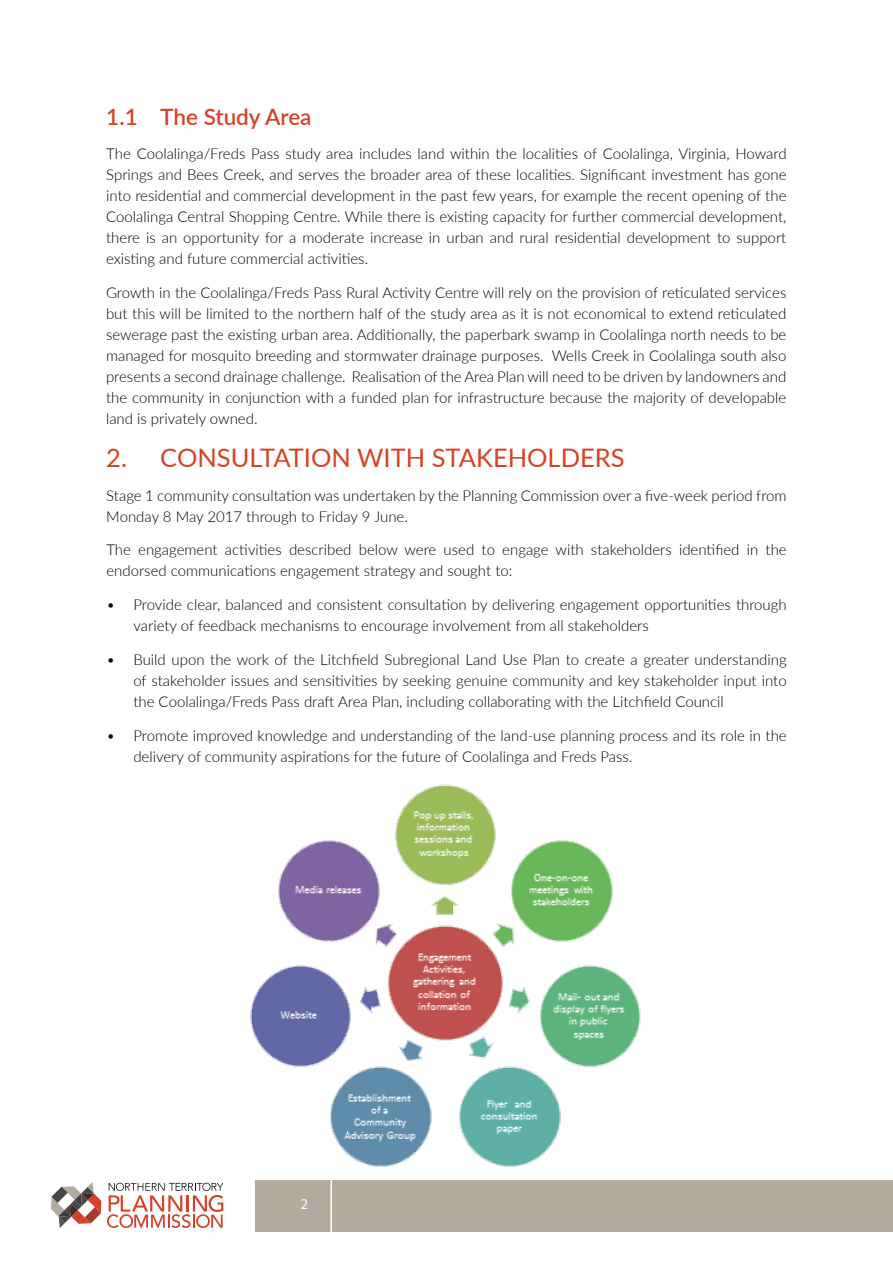
<style>
.page{position:relative;width:893px;height:1263px;background:#fff}
.page>*{position:absolute;margin:0;border:0;box-sizing:border-box;transform-origin:0 0}
.t1{font:25.5px "Lato";color:#d74127}
.t2{font:600 22.5px "Lato";color:#d74127}
.t3{font:300 15px/21px "Lato";color:#000}
.t4{font:15px "Myriad Pro";color:#fff}
</style>
<div class="page">
<img style="left:250px;top:784px;width:391px;height:383px">
<div style="left:256px;top:1180px;width:637px;height:51px;background:#b2aa9f"></div>
<svg style="left:51px;top:1182px;width:50px;height:46px"></svg>
<svg style="left:107px;top:1183px;width:116px;height:45px"></svg>
<hr style="left:330px;top:1176px;width:2px;height:61px;background:#fff">
<h2 class="t2" style="left:106px;top:101px;width:207px">1.1 The Study Area</h2>
<p class="t3" style="left:106px;top:142px;width:682px;text-align:justify">The Coolalinga/Freds Pass study area includes land within the localities of Coolalinga, Virginia, Howard Springs and Bees Creek, and serves the broader area of these localities. Significant investment has gone into residential and commercial development in the past few years, for example the recent opening of the Coolalinga Central Shopping Centre. While there is existing capacity for further commercial development, there is an opportunity for a moderate increase in urban and rural residential development to support existing and future commercial activities.</p>
<p class="t3" style="left:106px;top:281px;width:682px;text-align:justify">Growth in the Coolalinga/Freds Pass Rural Activity Centre will rely on the provision of reticulated services but this will be limited to the northern half of the study area as it is not economical to extend reticulated sewerage past the existing urban area. Additionally, the paperbark swamp in Coolalinga north needs to be managed for mosquito breeding and stormwater drainage purposes. Wells Creek in Coolalinga south also presents a second drainage challenge. Realisation of the Area Plan will need to be driven by landowners and the community in conjunction with a funded plan for infrastructure because the majority of developable land is privately owned.</p>
<h1 class="t1" style="left:106px;top:439px;width:520px">2. CONSULTATION WITH STAKEHOLDERS</h1>
<p class="t3" style="left:106px;top:484px;width:682px">Stage 1 community consultation was undertaken by the Planning Commission over a five-week period from<br>Monday 8 May 2017 through to Friday 9 June.</p>
<p class="t3" style="left:106px;top:539px;width:682px">The engagement activities described below were used to engage with stakeholders identified in the endorsed communications engagement strategy and sought to:</p>
<p class="t3" style="left:133px;top:594px;width:655px;text-indent:-27px">• Provide clear, balanced and consistent consultation by delivering engagement opportunities through variety of feedback mechanisms to encourage involvement from all stakeholders</p>
<p class="t3" style="left:133px;top:648px;width:655px;text-align:justify;text-indent:-27px">• Build upon the work of the Litchfield Subregional Land Use Plan to create a greater understanding of stakeholder issues and sensitivities by seeking genuine community and key stakeholder input into the Coolalinga/Freds Pass draft Area Plan, including collaborating with the Litchfield Council</p>
<p class="t3" style="left:133px;top:724px;width:655px;text-indent:-27px">• Promote improved knowledge and understanding of the land-use planning process and its role in the delivery of community aspirations for the future of Coolalinga and Freds Pass.</p>
<p class="t4" style="left:301px;top:1195px;width:9px">2</p>
</div>
